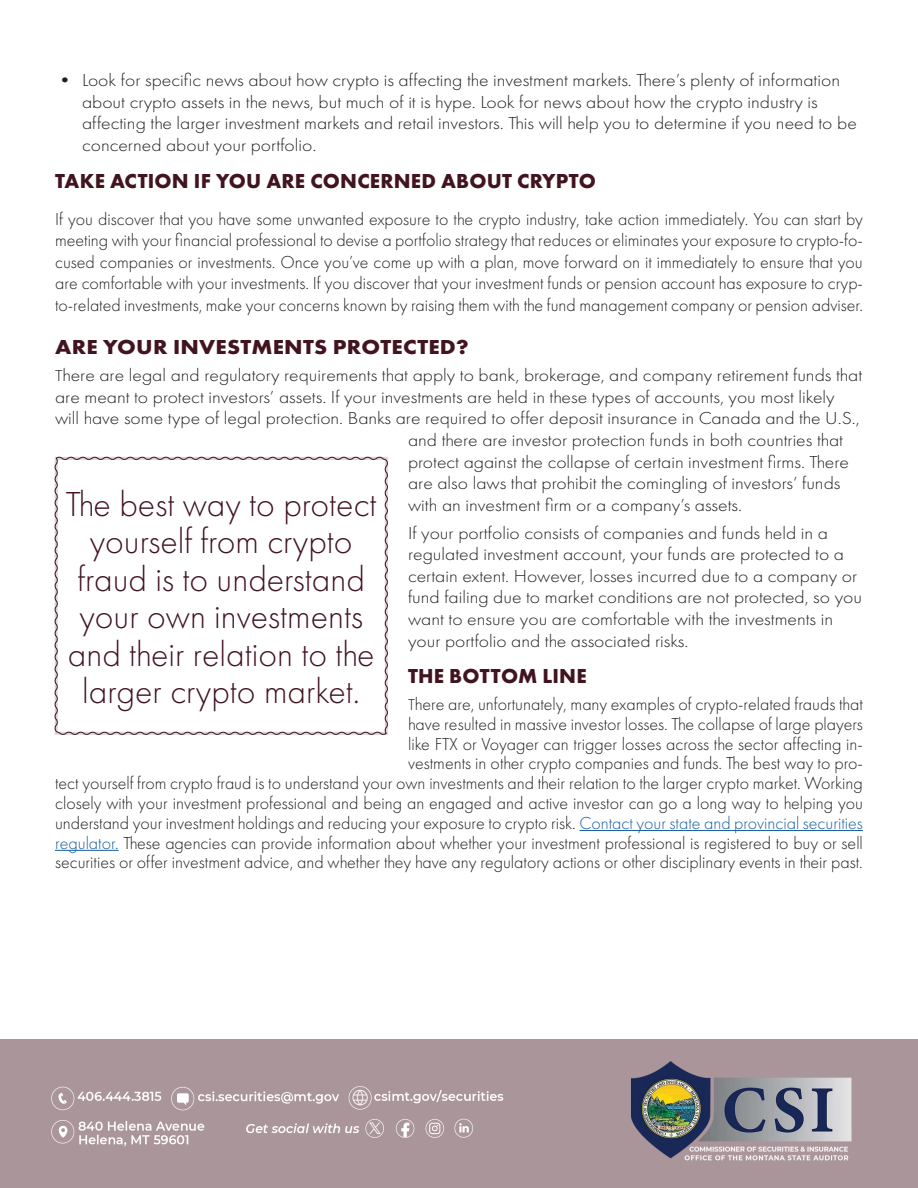
<style>
.page{position:relative;width:918px;height:1188px;background:#fff}
.page>*{position:absolute;margin:0;border:0;box-sizing:border-box;transform-origin:0 0}
.Body{font:300 36px/37.5px "Futura PT";color:#411420;text-align:center}
.Paragraph_Style_1{font:700 21px "Futura PT";letter-spacing:.01em;color:#411420}
.Body_-_section_title{font:700 21px "Futura PT";letter-spacing:.01em;color:#411420;scale:1.1 1}
.Body_-_section_title-2{font:700 21px "Futura PT";letter-spacing:.01em;color:#411420}
.Body-2{font:300 18px/19.8px "Futura PT";color:#231f20;text-align:justify}
.Body-3{font:300 18px/21.6px "Futura PT";color:#231f20;scale:1.1 1}
.s1{font-size:16.5px}
.s2{color:#175d9e}
</style>
<div class="page">
<div style="left:0;top:1039px;width:918px;height:149px;background:#aa959b"></div>
<hr style="left:580px;top:830px;width:283px;height:1px;background:#175d9e">
<hr style="left:55px;top:850px;width:64px;height:1px;background:#175d9e">
<svg style="left:54px;top:456px;width:334px;height:279px"></svg>
<img style="left:631px;top:1061px;width:221px;height:100px">
<img style="left:52px;top:1087px;width:452px;height:60px">
<p class="Body-3" style="left:82px;top:70px;width:706px;text-indent:-27px">• Look for specific news about how crypto is affecting the investment markets. There’s plenty of information about crypto assets in the news, but much of it is hype. Look for news about how the crypto industry is affecting the larger investment markets and retail investors. This will help you to determine if you need to be concerned about your portfolio.</p>
<p class="Paragraph_Style_1" style="left:55px;top:167px;width:542px">TAKE ACTION IF YOU ARE CONCERNED ABOUT CRYPTO</p>
<p class="Body-2" style="left:55px;top:208px;width:809px;line-height:21.6px">If you discover that you have some unwanted exposure to the crypto industry, take action immediately. You can start by meeting with your financial professional to devise a portfolio strategy that reduces or eliminates your exposure to crypto-fo&shy;cused companies or investments. Once you’ve come up with a plan, move forward on it immediately to ensure that you are comfortable with your investments. If you discover that your investment funds or pension account has exposure to cryp&shy;to-related investments, make your concerns known by raising them with the fund management company or pension adviser.</p>
<p class="Body_-_section_title" style="left:55px;top:333px;width:377px">ARE YOUR INVESTMENTS PROTECTED?</p>
<p class="Body-3" style="left:55px;top:365px;width:735px"><span class="s1">T</span>here are legal and regulatory requirements that apply to bank, brokerage, and company retirement funds that</p>
<p class="Body-3" style="left:55px;top:386px;width:710px">are meant to protect investors’ assets. If your investments are held in these types of accounts, you most likely</p>
<p class="Body-3" style="left:55px;top:408px;width:733px">will have some type of legal protection. Banks are required to offer deposit insurance in Canada and the U.S.,</p>
<p class="Body-3" style="left:408px;top:429px;width:397px">and there are investor protection funds in both countries that</p>
<p class="Body-3" style="left:408px;top:451px;width:402px">protect against the collapse of certain investment firms. There</p>
<p class="Body-3" style="left:408px;top:473px;width:395px">are also laws that prohibit the comingling of investors’ funds</p>
<p class="Body-3" style="left:408px;top:494px;width:305px">with an investment firm or a company’s assets.</p>
<p class="Body-3" style="left:408px;top:522px;width:414px">If your portfolio consists of companies and funds held in a regulated investment account, your funds are protected to a certain extent. However, losses incurred due to a company or fund failing due to market conditions are not protected, so you want to ensure you are comfortable with the investments in your portfolio and the associated risks.</p>
<p class="Body_-_section_title-2" style="left:408px;top:663px;width:180px">THE BOTTOM LINE</p>
<p class="Body-2" style="left:55px;top:694px;width:809px;text-align:right"><span class="s1">T</span>here are, unfortunately, many examples of crypto-related frauds that<br>have resulted in massive investor losses. The collapse of large players<br>like FTX or Voyager can trigger losses across the sector affecting in-<br>vestments in other crypto companies and funds. The best way to pro-<br>tect yourself from crypto fraud is to understand your own investments and their relation to the larger crypto market. Working closely with your investment professional and being an engaged and active investor can go a long way to helping you understand your investment holdings and reducing your exposure to crypto risk. <span class="s2">Contact your state and provincial securities regulator.</span> These agencies can provide information about whether your investment professional is registered to buy or sell securities or offer investment advice, and whether they have any regulatory actions or other disciplinary events in their past.</p>
<p class="Body" style="left:66px;top:485px;width:312px">The best way to protect yourself from crypto fraud is to understand your own investments and their relation to the larger crypto market.</p>
</div>
